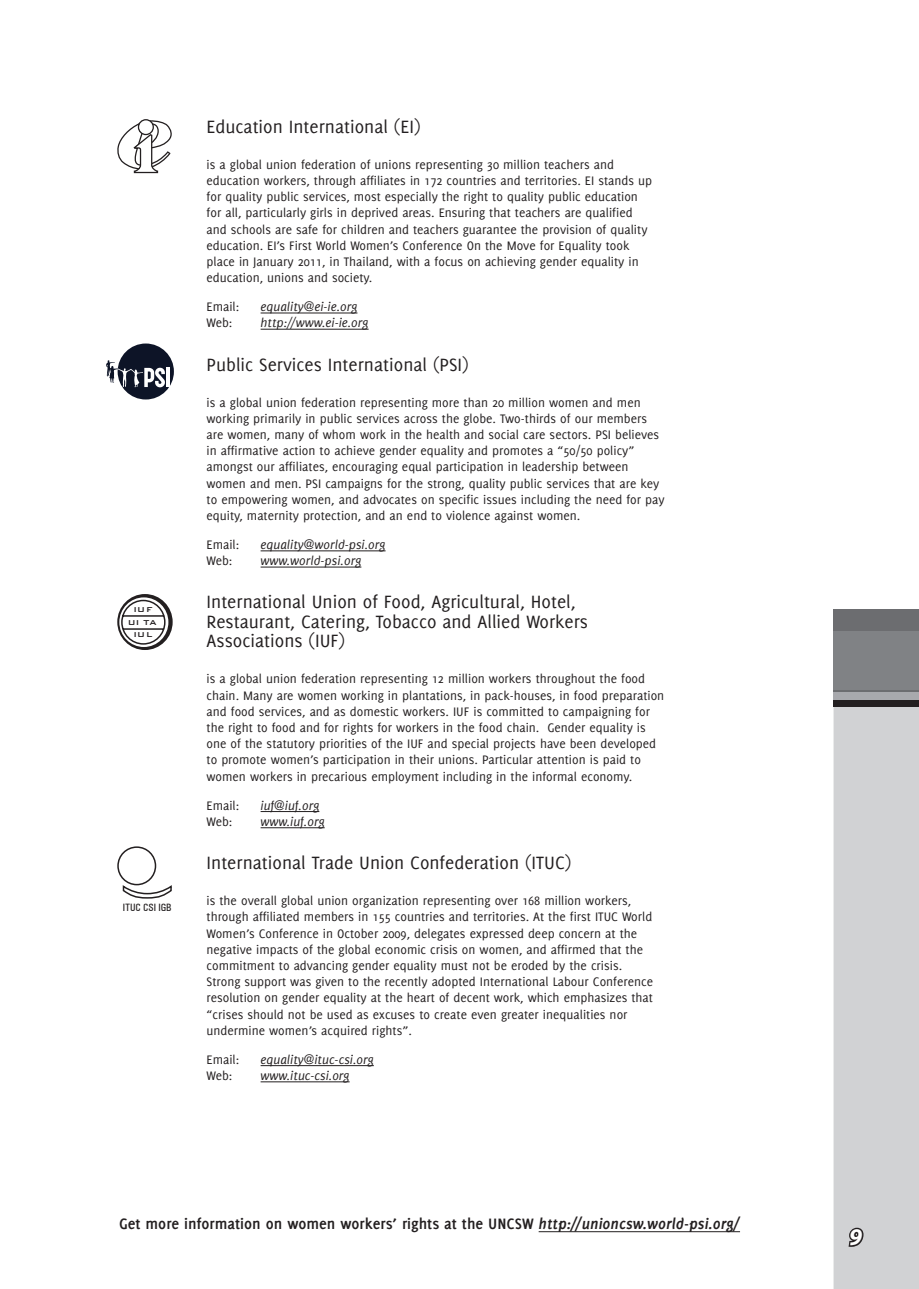
<style>
.page{position:relative;width:919px;height:1289px;background:#fff}
.page>*{position:absolute;margin:0;border:0;box-sizing:border-box;transform-origin:0 0}
.t1{font:italic 700 24px "Myriad Pro";color:#fff}
.t2{font:19.5px/19.5px "Delicious";color:#231f20}
.t3{font:700 16.5px "Delicious";color:#231f20}
.t4{font:13.5px/16.2px "Delicious";color:#231f20}
.t5{font:italic 13.5px "Delicious";color:#231f20}
.t6{font:500 condensed 10.65px "Univers";color:#231f20}
.t7{font:500 9.45px/12.8px "Bank Gothic BT";color:#231f20;text-align:center}
.s1{font-style:italic}
</style>
<div class="page">
<div style="left:833px;top:706px;width:85px;height:582px;background:#d1d2d4"></div>
<svg style="left:833px;top:699px;width:85px;height:7px"></svg>
<div style="left:833px;top:631px;width:85px;height:68px;background:#a8a9ad"></div>
<div style="left:833px;top:609px;width:85px;height:83px;background:#6c6d70"></div>
<div style="left:833px;top:631px;width:85px;height:59px;background:#808285"></div>
<svg style="left:846px;top:1226px;width:18px;height:22px"></svg>
<hr style="left:538px;top:1231px;width:202px;height:1px;background:#231f20">
<div style="left:138px;top:119px;width:16px;height:16px;border:1px solid #231f20;border-radius:50%"></div>
<svg style="left:117px;top:120px;width:55px;height:54px"></svg>
<svg style="left:117px;top:846px;width:55px;height:53px"></svg>
<svg style="left:117px;top:594px;width:56px;height:56px"></svg>
<hr style="left:260px;top:313px;width:97px;height:1px;background:#231f20">
<hr style="left:260px;top:329px;width:108px;height:1px;background:#231f20">
<hr style="left:260px;top:550px;width:125px;height:1px;background:#231f20">
<hr style="left:260px;top:567px;width:101px;height:1px;background:#231f20">
<hr style="left:260px;top:811px;width:59px;height:1px;background:#231f20">
<hr style="left:260px;top:827px;width:65px;height:1px;background:#231f20">
<hr style="left:260px;top:1065px;width:114px;height:1px;background:#231f20">
<hr style="left:260px;top:1081px;width:89px;height:1px;background:#231f20">
<div style="left:118px;top:343px;width:56px;height:56px;background:#0d1427;border-radius:50%"></div>
<hr style="left:166px;top:368px;width:3px;height:19px;background:#fff">
<svg style="left:106px;top:360px;width:59px;height:27px"></svg>
<p class="t7" style="left:128px;top:602px;width:30px">IUF<br>UI TA<br>IUL</p>
<p class="t6" style="left:123px;top:901px;width:50px">ITUC CSI IGB</p>
<p class="t2" style="left:206px;top:116px;width:215px">Education International (EI)</p>
<p class="t4" style="left:206px;top:156px;width:447px">is a global union federation of unions representing 30 million teachers and education workers, through affiliates in 172 countries and territories. EI stands up for quality public services, most especially the right to quality public education for all, particularly girls in deprived areas. Ensuring that teachers are qualified and schools are safe for children and teachers guarantee the provision of quality education. EI’s First World Women’s Conference On the Move for Equality took place in January 2011, in Thailand, with a focus on achieving gender equality in education, unions and society.</p>
<p class="t4" style="left:206px;top:298px;width:34px">Email:</p>
<p class="t5" style="left:260px;top:299px;width:98px">equality@ei-ie.org</p>
<p class="t4" style="left:206px;top:314px;width:27px">Web:</p>
<p class="t5" style="left:260px;top:315px;width:109px">http://www.ei-ie.org</p>
<p class="t2" style="left:206px;top:354px;width:264px">Public Services International (PSI)</p>
<p class="t4" style="left:206px;top:394px;width:459px">is a global union federation representing more than 20 million women and men working primarily in public services across the globe. Two-thirds of our members are women, many of whom work in the health and social care sectors. PSI believes in affirmative action to achieve gender equality and promotes a “50/50 policy” amongst our affiliates, encouraging equal participation in leadership between women and men. PSI campaigns for the strong, quality public services that are key to empowering women, and advocates on specific issues including the need for pay equity, maternity protection, and an end to violence against women.</p>
<p class="t4" style="left:206px;top:536px;width:34px">Email:</p>
<p class="t5" style="left:260px;top:537px;width:126px">equality@world-psi.org</p>
<p class="t4" style="left:206px;top:552px;width:27px">Web:</p>
<p class="t5" style="left:260px;top:553px;width:102px">www.world-psi.org</p>
<p class="t2" style="left:206px;top:592px;width:383px">International Union of Food, Agricultural, Hotel,<br>Restaurant, Catering, Tobacco and Allied Workers<br>Associations (IUF)</p>
<p class="t4" style="left:206px;top:670px;width:459px">is a global union federation representing 12 million workers throughout the food chain. Many are women working in plantations, in pack-houses, in food preparation and food services, and as domestic workers. IUF is committed to campaigning for the right to food and for rights for workers in the food chain. Gender equality is one of the statutory priorities of the IUF and special projects have been developed to promote women’s participation in their unions. Particular attention is paid to women workers in precarious employment including in the informal economy.</p>
<p class="t4" style="left:206px;top:797px;width:34px">Email:</p>
<p class="t5" style="left:260px;top:797px;width:60px">iuf@iuf.org</p>
<p class="t4" style="left:206px;top:813px;width:27px">Web:</p>
<p class="t5" style="left:260px;top:813px;width:66px">www.iuf.org</p>
<p class="t2" style="left:206px;top:852px;width:366px">International Trade Union Confederation (ITUC)</p>
<p class="t4" style="left:206px;top:892px;width:448px">is the overall global union organization representing over 168 million workers, through affiliated members in 155 countries and territories. At the first ITUC World Women’s Conference in October 2009, delegates expressed deep concern at the negative impacts of the global economic crisis on women, and affirmed that the commitment to advancing gender equality must not be eroded by the crisis.<br>Strong support was given to the recently adopted International Labour Conference resolution on gender equality at the heart of decent work, which emphasizes that “crises should not be used as excuses to create even greater inequalities nor undermine women’s acquired rights”.</p>
<p class="t4" style="left:206px;top:1051px;width:34px">Email:</p>
<p class="t5" style="left:260px;top:1051px;width:115px">equality@ituc-csi.org</p>
<p class="t4" style="left:206px;top:1067px;width:27px">Web:</p>
<p class="t5" style="left:260px;top:1067px;width:90px">www.ituc-csi.org</p>
<p class="t3" style="left:119px;top:1214px;width:622px">Get more information on women workers’ rights at the UNCSW <span class="s1">http://unioncsw.world-psi.org/</span></p>
<h1 class="t1" style="left:849px;top:1221px;width:14px">9</h1>
</div>
